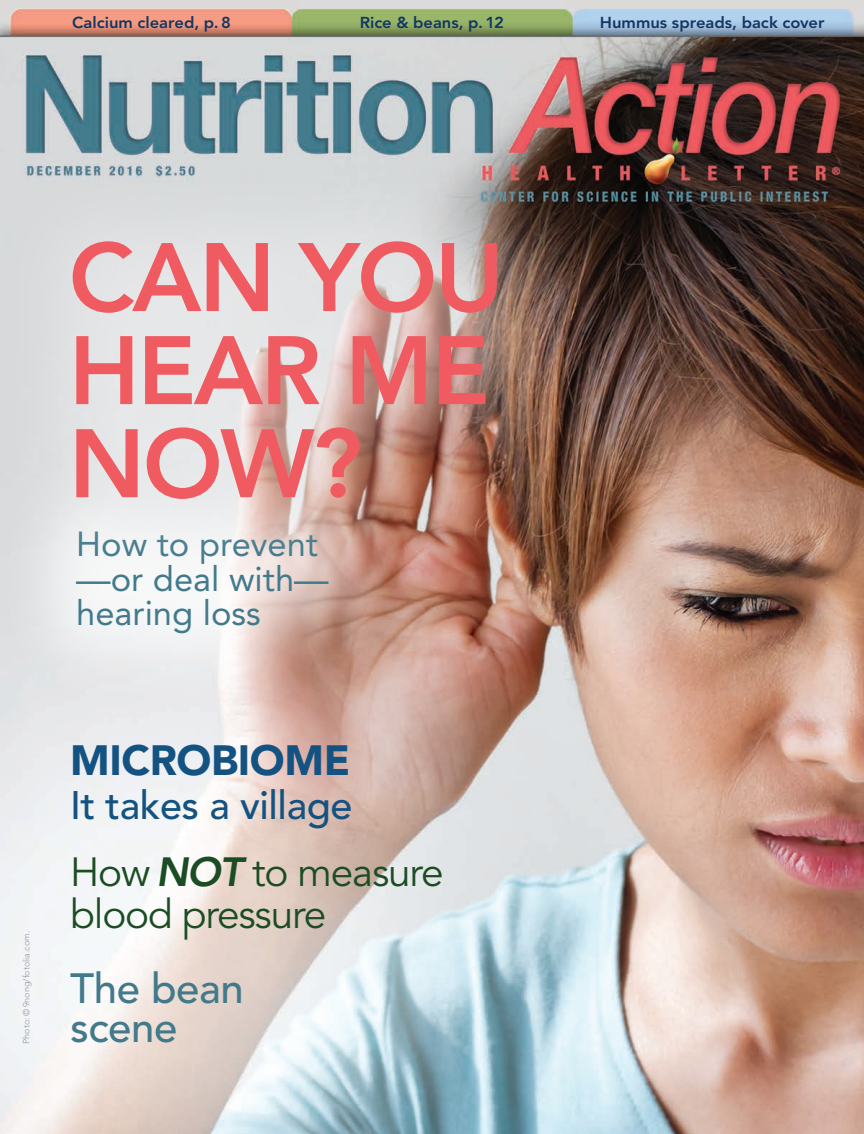
<style>
.page{position:relative;width:864px;height:1134px;background:#fff}
.page>*{position:absolute;margin:0;border:0;box-sizing:border-box;transform-origin:0 0}
.t1{font:800 96px/93px "Avenir LT Std";letter-spacing:-.025em;color:#f05b61}
.t2{font:500 42px/39px "Avenir LT Std";letter-spacing:-.01em;color:#427a8c}
.t3{font:900 42px "Avenir LT Std";letter-spacing:-.01em;color:#145381}
.t4{font:40.5px/42px "Avenir LT Std";letter-spacing:-.03em;color:#1c4c24}
.t5{font:500 39.45px "Avenir LT Std";letter-spacing:-.01em;color:#145381}
.t6{font:34.5px/34.5px "Avenir LT Std";color:#427a8c}
.t7{font:800 15.75px "Avenir LT Std";color:#143660;scale:1.05 1}
.t8{font:300 9px "Avenir LT Std";color:#939598}
.s1{font-weight:800;font-style:italic}
</style>
<div class="page">
<img style="left:0;top:0;width:864px;height:1133px">
<div style="left:0;top:450px;width:409px;height:264px;background:#fff;opacity:.78"></div>
<div style="left:0;top:161px;width:578px;height:418px;background:#fff;opacity:.4"></div>
<p class="t7" style="left:72px;top:13px;width:153px">Calcium cleared, p.8</p>
<p class="t7" style="left:360px;top:13px;width:139px">Rice &amp; beans, p.12</p>
<p class="t7" style="left:600px;top:13px;width:215px">Hummus spreads, back cover</p>
<h1 class="t1" style="left:69px;top:231px;width:437px">CAN YOU<br>HEAR ME<br>NOW?</h1>
<h3 class="t6" style="left:76px;top:527px;width:254px">How to prevent —or deal with— hearing loss</h3>
<p class="t8" style="left:21px;top:1043px;width:114px;rotate:-90deg">Photo: © 9nong/fotolia.com.</p>
<h2 class="t3" style="left:70px;top:734px;width:281px">MICROBIOME</h2>
<h3 class="t5" style="left:70px;top:782px;width:284px">It takes a village</h3>
<h3 class="t4" style="left:70px;top:852px;width:375px">How <span class="s1">NOT</span> to measure blood pressure</h3>
<h2 class="t2" style="left:70px;top:970px;width:175px">The bean scene</h2>
</div>
